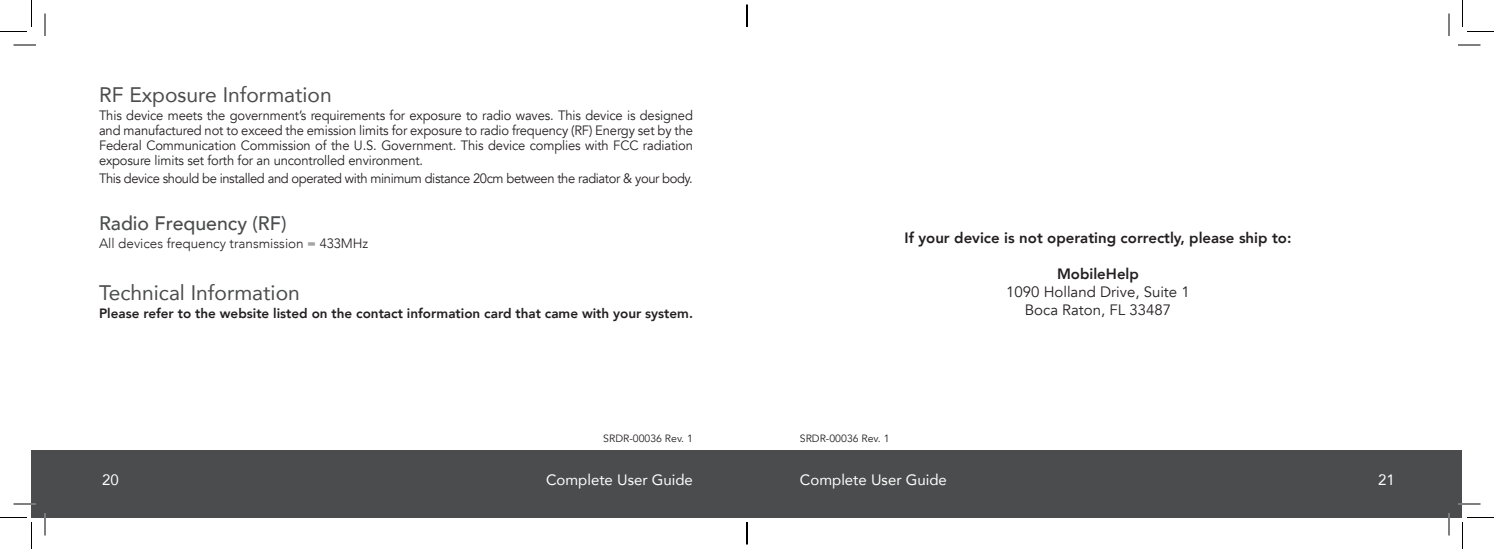
<style>
.page{position:relative;width:1494px;height:549px;background:#fff}
.page>*{position:absolute;margin:0;border:0;box-sizing:border-box;transform-origin:0 0}
.t1{font:21px "Avenir";color:#4b4c4d}
.t2{font:500 19.5px "Avenir";color:#4b4c4d}
.t3{font:800 15px "Avenir";color:#231f20}
.t4{font:15px/18px "Avenir";color:#231f20;text-align:center}
.t5{font:15px "Avenir";color:#fff}
.t6{font:13.5px/15px "Avenir";letter-spacing:-.03em;color:#231f20;text-align:justify;scale:.96 1}
.t7{font:800 13.5px "Avenir";color:#231f20}
.t8{font:300 13.5px "Avenir";color:#231f20}
.t9{font:10.5px "Avenir";color:#231f20}
</style>
<div class="page">
<div style="left:32px;top:450px;width:1430px;height:68px;background:#4b4c4d"></div>
<hr style="left:14px;top:503px;width:22px;height:2px;background:#fff">
<hr style="left:1458px;top:503px;width:22px;height:2px;background:#fff">
<hr style="left:44px;top:513px;width:2px;height:23px;background:#fff">
<hr style="left:1448px;top:513px;width:2px;height:23px;background:#fff">
<svg style="left:14px;top:45px;width:22px;height:1px"></svg>
<svg style="left:1458px;top:45px;width:22px;height:1px"></svg>
<svg style="left:14px;top:504px;width:22px;height:1px"></svg>
<svg style="left:1458px;top:504px;width:22px;height:1px"></svg>
<svg style="left:45px;top:14px;width:1px;height:22px"></svg>
<svg style="left:45px;top:513px;width:1px;height:23px"></svg>
<svg style="left:1449px;top:14px;width:1px;height:22px"></svg>
<svg style="left:1449px;top:513px;width:1px;height:23px"></svg>
<svg style="left:0;top:0;width:32px;height:32px"></svg>
<svg style="left:0;top:517px;width:32px;height:32px"></svg>
<svg style="left:1462px;top:0;width:32px;height:32px"></svg>
<svg style="left:1462px;top:517px;width:32px;height:32px"></svg>
<svg style="left:746px;top:4px;width:2px;height:23px"></svg>
<svg style="left:746px;top:522px;width:2px;height:22px"></svg>
<h1 class="t1" style="left:99px;top:78px;width:234px">RF Exposure Information</h1>
<p class="t6" style="left:99px;top:108px;width:620px">This device meets the government’s requirements for exposure to radio waves. This device is designed and manufactured not to exceed the emission limits for exposure to radio frequency (RF) Energy set by the Federal Communication Commission of the U.S. Government. This device complies with FCC radiation exposure limits set forth for an uncontrolled environment.</p>
<p class="t6" style="left:99px;top:172px;width:620px">This device should be installed and operated with minimum distance 20cm between the radiator &amp; your body.</p>
<h2 class="t2" style="left:99px;top:206px;width:189px">Radio Frequency (RF)</h2>
<p class="t8" style="left:99px;top:235px;width:271px">All devices frequency transmission = 433MHz</p>
<h1 class="t1" style="left:99px;top:276px;width:202px">Technical Information</h1>
<p class="t7" style="left:99px;top:303px;width:596px">Please refer to the website listed on the contact information card that came with your system.</p>
<p class="t3" style="left:905px;top:226px;width:388px">If your device is not operating correctly, please ship to:</p>
<p class="t3" style="left:1057px;top:262px;width:83px">MobileHelp</p>
<p class="t4" style="left:1006px;top:283px;width:185px">1090 Holland Drive, Suite 1<br>Boca Raton, FL 33487</p>
<p class="t9" style="left:603px;top:432px;width:91px">SRDR-00036 Rev. 1</p>
<p class="t9" style="left:800px;top:432px;width:91px">SRDR-00036 Rev. 1</p>
<p class="t5" style="left:102px;top:467px;width:18px">20</p>
<p class="t5" style="left:546px;top:467px;width:148px">Complete User Guide</p>
<p class="t5" style="left:800px;top:467px;width:148px">Complete User Guide</p>
<p class="t5" style="left:1378px;top:467px;width:18px">21</p>
</div>
